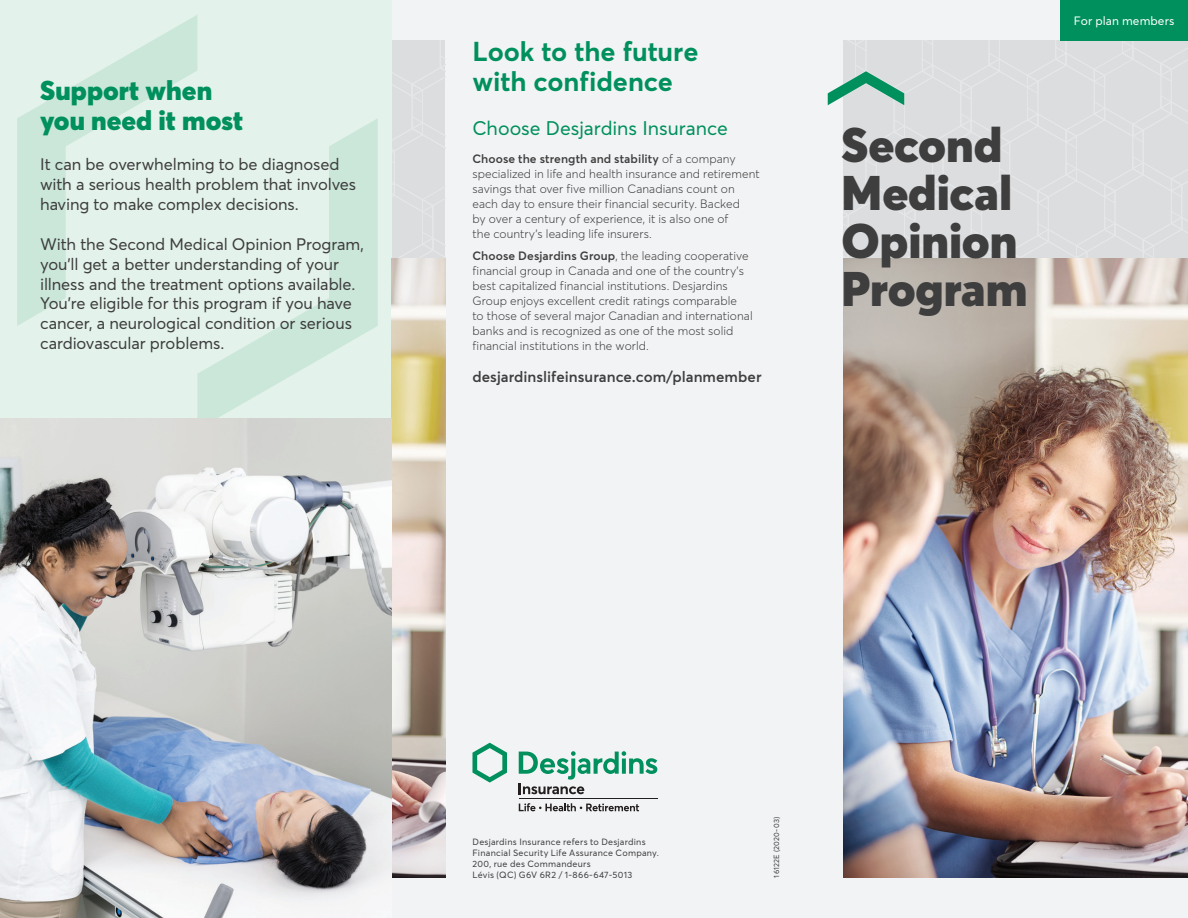
<style>
.page{position:relative;width:1188px;height:918px;background:#fff}
.page>*{position:absolute;margin:0;border:0;box-sizing:border-box;transform-origin:0 0}
.t1{font:48px/48px "CRI Averta Black";color:#3e3e3f}
.t2{font:700 27px/30px "Averta";letter-spacing:-.005em;color:#00905d}
.t3{font:27px/30px "CRI Averta Black";color:#00905d}
.t4{font:19.5px "Averta";color:#00905d}
.t5{font:16.5px/19.8px "Averta";letter-spacing:-.01em;color:#3e3e3f}
.t6{font:600 15px "Averta";letter-spacing:.005em;color:#3e3e3f}
.t7{font:300 12px/15px "Averta";letter-spacing:.005em;color:#3e3e3f}
.t8{font:12px "Averta";letter-spacing:.01em;color:#fff}
.t9{font:9px/10.8px "Averta";letter-spacing:.03em;color:#3e3e3f}
.t10{font:7.5px "Averta";letter-spacing:.03em;color:#3e3e3f}
.s1{font-weight:600}
</style>
<div class="page">
<div style="left:392px;top:0;width:796px;height:918px;background:#f2f3f4"></div>
<div style="left:392px;top:40px;width:54px;height:218px;background:#dcdddf"></div>
<div style="left:0;top:0;width:392px;height:459px;background:#e3f2ea"></div>
<svg style="left:828px;top:40px;width:360px;height:218px"></svg>
<svg style="left:17px;top:15px;width:180px;height:311px"></svg>
<svg style="left:197px;top:119px;width:181px;height:299px"></svg>
<img style="left:844px;top:258px;width:344px;height:620px">
<img style="left:392px;top:258px;width:54px;height:620px">
<img style="left:0;top:418px;width:392px;height:500px">
<div style="left:1060px;top:0;width:128px;height:40px;background:#00905d"></div>
<svg style="left:519px;top:803px;width:120px;height:8px"></svg>
<hr style="left:519px;top:799px;width:138px;height:1px;background:#231f20">
<svg style="left:472px;top:743px;width:35px;height:40px"></svg>
<svg style="left:519px;top:751px;width:138px;height:43px"></svg>
<h2 class="t3" style="left:40px;top:75px;width:205px">Support when you need it most</h2>
<h3 class="t5" style="left:40px;top:155px;width:317px">It can be overwhelming to be diagnosed with a serious health problem that involves having to make complex decisions.</h3>
<p class="t5" style="left:40px;top:234px;width:325px">With the Second Medical Opinion Program, you’ll get a better understanding of your illness and the treatment options available.<br>You’re eligible for this program if you have cancer, a neurological condition or serious cardiovascular problems.</p>
<h2 class="t2" style="left:472px;top:36px;width:227px">Look to the future with confidence</h2>
<h3 class="t4" style="left:472px;top:116px;width:257px">Choose Desjardins Insurance</h3>
<p class="t7" style="left:472px;top:152px;width:289px"><span class="s1">Choose the strength and stability</span> of a company specialized in life and health insurance and retirement savings that over five million Canadians count on each day to ensure their financial security. Backed<br>by over a century of experience, it is also one of<br>the country’s leading life insurers.</p>
<p class="t7" style="left:472px;top:248px;width:282px"><span class="s1">Choose Desjardins Group</span>, the leading cooperative financial group in Canada and one of the country’s best capitalized financial institutions. Desjardins Group enjoys excellent credit ratings comparable<br>to those of several major Canadian and international banks and is recognized as one of the most solid financial institutions in the world.</p>
<p class="t6" style="left:472px;top:367px;width:291px">desjardinslifeinsurance.com/planmember</p>
<h1 class="t1" style="left:842px;top:121px;width:188px">Second<br>Medical<br>Opinion<br>Program</h1>
<p class="t8" style="left:1074px;top:13px;width:102px">For plan members</p>
<p class="t9" style="left:472px;top:836px;width:188px">Desjardins Insurance refers to Desjardins Financial Security Life Assurance Company.<br>200, rue des Commandeurs<br>Lévis (QC) G6V 6R2 / 1-866-647-5013</p>
<p class="t10" style="left:772px;top:878px;width:62px;rotate:-90deg">16122E (2020-03)</p>
</div>
